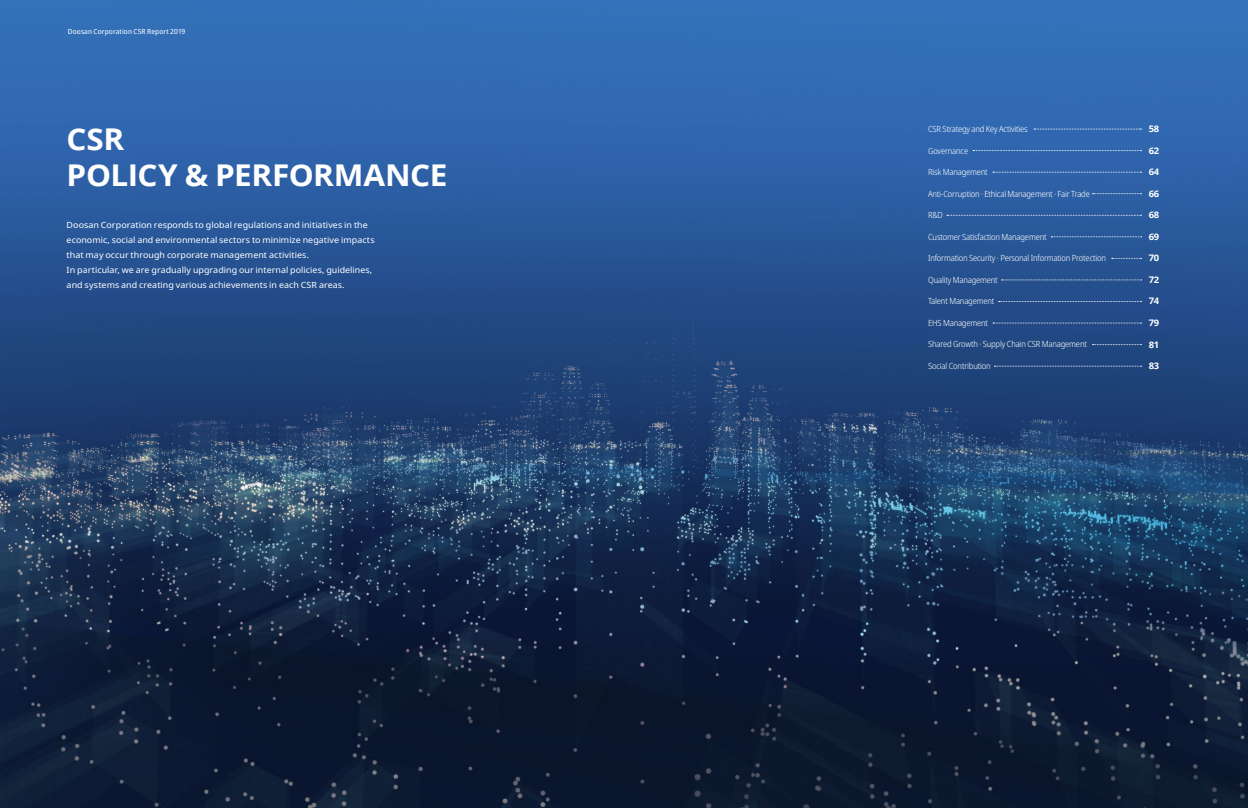
<style>
.page{position:relative;width:1248px;height:808px;background:#fff}
.page>*{position:absolute;margin:0;border:0;box-sizing:border-box;transform-origin:0 0}
.t1{font:700 30px/35.1px "Open Sans";letter-spacing:-.015em;color:#fff;scale:1.05 1}
.t2{font:700 9px "Open Sans";letter-spacing:-.02em;color:#fff;scale:1.05 1}
.t3{font:8.5px/15px "Noto Sans";letter-spacing:.005em;color:#fff;scale:1.05 1}
.t4{font:300 semi-condensed 8.5px "Noto Sans";letter-spacing:-.02em;color:#fff}
.t5{font:semi-condensed 7px "Noto Sans";letter-spacing:.01em;color:#fff;scale:1.05 1}
</style>
<div class="page">
<img style="left:0;top:0;width:1247px;height:808px">
<svg style="left:946px;top:215px;width:195px;height:1px"></svg>
<svg style="left:1033px;top:129px;width:108px;height:1px"></svg>
<svg style="left:973px;top:150px;width:168px;height:1px"></svg>
<svg style="left:992px;top:172px;width:149px;height:1px"></svg>
<svg style="left:1092px;top:193px;width:49px;height:1px"></svg>
<svg style="left:1051px;top:237px;width:90px;height:1px"></svg>
<svg style="left:1111px;top:258px;width:30px;height:1px"></svg>
<svg style="left:1001px;top:280px;width:140px;height:1px"></svg>
<svg style="left:998px;top:301px;width:143px;height:1px"></svg>
<svg style="left:992px;top:323px;width:149px;height:1px"></svg>
<svg style="left:1092px;top:344px;width:49px;height:1px"></svg>
<svg style="left:994px;top:366px;width:147px;height:1px"></svg>
<p class="t5" style="left:68px;top:27px;width:113px">Doosan Corporation CSR Report 2019</p>
<h1 class="t1" style="left:67px;top:121px;width:364px">CSR<br>POLICY &amp; PERFORMANCE</h1>
<p class="t3" style="left:67px;top:218px;width:295px">Doosan Corporation responds to global regulations and initiatives in the economic, social and environmental sectors to minimize negative impacts that may occur through corporate management activities.<br>In particular, we are gradually upgrading our internal policies, guidelines, and systems and creating various achievements in each CSR areas.</p>
<p class="t4" style="left:928px;top:123px;width:101px">CSR Strategy and Key Activities</p>
<p class="t4" style="left:928px;top:144px;width:42px">Governance</p>
<p class="t4" style="left:928px;top:166px;width:61px">Risk Management</p>
<p class="t4" style="left:928px;top:187px;width:163px">Anti-Corruption · Ethical Management · Fair Trade</p>
<p class="t4" style="left:928px;top:209px;width:16px">R&amp;D</p>
<p class="t4" style="left:928px;top:231px;width:120px">Customer Satisfaction Management</p>
<p class="t4" style="left:928px;top:252px;width:179px">Information Security · Personal Information Protection</p>
<p class="t4" style="left:928px;top:274px;width:71px">Quality Management</p>
<p class="t4" style="left:928px;top:295px;width:68px">Talent Management</p>
<p class="t4" style="left:928px;top:317px;width:61px">EHS Management</p>
<p class="t4" style="left:928px;top:338px;width:160px">Shared Growth · Supply Chain CSR Management</p>
<p class="t4" style="left:928px;top:360px;width:64px">Social Contribution</p>
<p class="t2" style="left:1148px;top:123px;width:12px">58</p>
<p class="t2" style="left:1148px;top:144px;width:12px">62</p>
<p class="t2" style="left:1148px;top:166px;width:12px">64</p>
<p class="t2" style="left:1148px;top:187px;width:12px">66</p>
<p class="t2" style="left:1148px;top:209px;width:12px">68</p>
<p class="t2" style="left:1148px;top:230px;width:12px">69</p>
<p class="t2" style="left:1148px;top:252px;width:12px">70</p>
<p class="t2" style="left:1148px;top:273px;width:12px">72</p>
<p class="t2" style="left:1148px;top:295px;width:12px">74</p>
<p class="t2" style="left:1148px;top:316px;width:12px">79</p>
<p class="t2" style="left:1148px;top:338px;width:12px">81</p>
<p class="t2" style="left:1148px;top:359px;width:12px">83</p>
</div>
